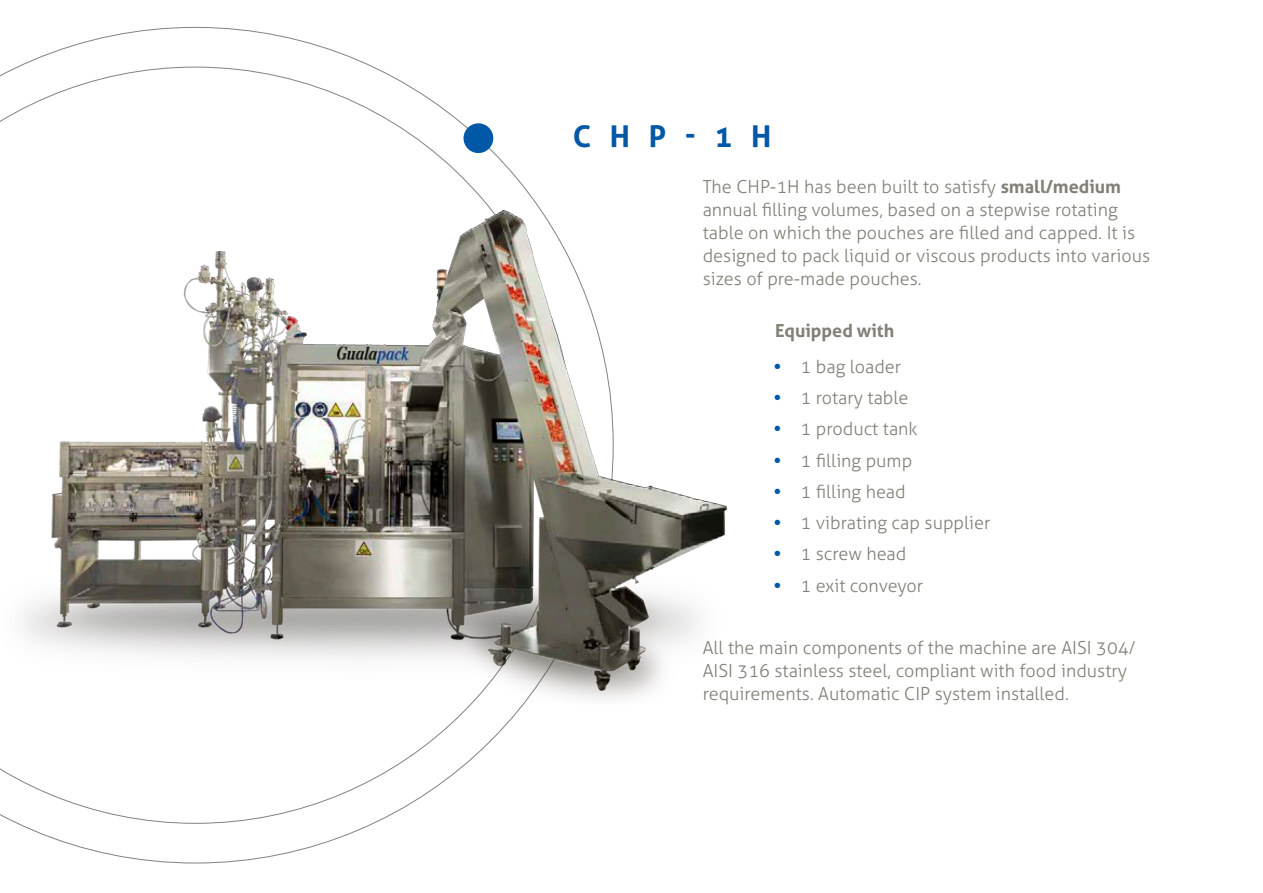
<style>
.page{position:relative;width:1263px;height:893px;background:#fff}
.page>*{position:absolute;margin:0;border:0;box-sizing:border-box;transform-origin:0 0}
.t1{font:700 30px "Aller";color:#0158a6}
.body{font:300 18px/22.8px "Aller";color:#818178}
.body-2{font:700 18px "Aller";color:#818178}
.s1{font-weight:700}
.s2{font-weight:700;color:#0158a6}
</style>
<div class="page">
<svg style="left:0;top:66px;width:536px;height:758px"></svg>
<div style="left:463px;top:123px;width:30px;height:30px;background:#0158a6;border-radius:50%"></div>
<img style="left:0;top:202px;width:728px;height:503px">
<p class="t1" style="left:573px;top:118px;width:200px">CHP-1H</p>
<p class="body" style="left:703px;top:176px;width:449px">The CHP-1H has been built to satisfy <span class="s1">small/medium </span>annual filling volumes, based on a stepwise rotating table on which the pouches are filled and capped. It is designed to pack liquid or viscous products into various sizes of pre-made pouches.</p>
<p class="body-2" style="left:775px;top:320px;width:121px">Equipped with</p>
<p class="body" style="left:773px;top:355px;width:129px"><span class="s2">•</span> 1 bag loader</p>
<p class="body" style="left:773px;top:386px;width:136px"><span class="s2">•</span> 1 rotary table</p>
<p class="body" style="left:773px;top:417px;width:146px"><span class="s2">•</span> 1 product tank</p>
<p class="body" style="left:773px;top:449px;width:140px"><span class="s2">•</span> 1 filling pump</p>
<p class="body" style="left:773px;top:480px;width:134px"><span class="s2">•</span> 1 filling head</p>
<p class="body" style="left:773px;top:511px;width:218px"><span class="s2">•</span> 1 vibrating cap supplier</p>
<p class="body" style="left:773px;top:543px;width:134px"><span class="s2">•</span> 1 screw head</p>
<p class="body" style="left:773px;top:574px;width:151px"><span class="s2">•</span> 1 exit conveyor</p>
<p class="body" style="left:703px;top:637px;width:435px">All the main components of the machine are AISI 304/<br>AISI 316 stainless steel, compliant with food industry requirements. Automatic CIP system installed.</p>
</div>
